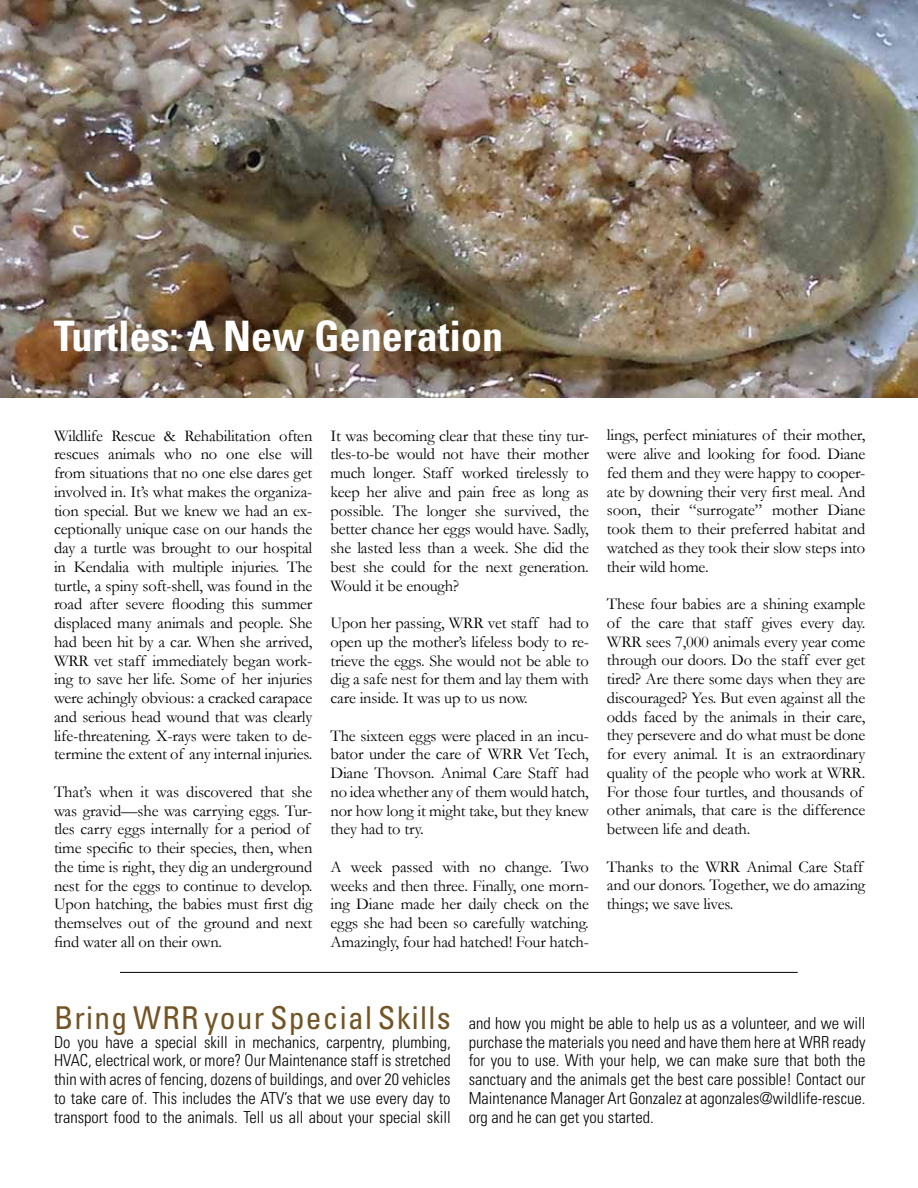
<style>
.page{position:relative;width:918px;height:1188px;background:#fff}
.page>*{position:absolute;margin:0;border:0;box-sizing:border-box;transform-origin:0 0}
.t1{font:700 condensed 42px "Univers LT Std";color:#fff}
.t2{font:condensed 31.5px "Univers LT Std";letter-spacing:.04em;color:#735424}
.t3{font:16.5px/18.8px "Garamond";letter-spacing:-.01em;color:#000;text-align:justify}
.t4{font:300 condensed 16.5px/18.8px "Univers LT Std";color:#000;text-align:justify}
</style>
<div class="page">
<img style="left:0;top:0;width:918px;height:397px">
<hr style="left:120px;top:972px;width:678px;height:1px;background:#000">
<h1 class="t1" style="left:54px;top:310px;width:451px">Turtles: A New Generation</h1>
<p class="t3" style="left:54px;top:426px;width:260px">Wildlife Rescue &amp; Rehabilitation often rescues animals who no one else will from situations that no one else dares get involved in. It’s what makes the organiza&shy;tion special. But we knew we had an ex&shy;ceptionally unique case on our hands the day a turtle was brought to our hospital in Kendalia with multiple injuries. The turtle, a spiny soft-shell, was found in the road after severe flooding this summer displaced many animals and people. She had been hit by a car. When she arrived, WRR vet staff immediately began work&shy;ing to save her life. Some of her injuries were achingly obvious: a cracked carapace and serious head wound that was clearly life-threatening. X-rays were taken to de&shy;termine the extent of any internal injuries.</p>
<p class="t3" style="left:54px;top:782px;width:260px;text-align:left">That’s when it was discovered that she was gravid—she was carrying eggs. Tur&shy;tles carry eggs internally for a period of time specific to their species, then, when the time is right, they dig an underground nest for the eggs to continue to develop.<br>Upon hatching, the babies must first dig themselves out of the ground and next find water all on their own.</p>
<p class="t3" style="left:330px;top:426px;width:260px">It was becoming clear that these tiny tur&shy;tles-to-be would not have their mother much longer. Staff worked tirelessly to keep her alive and pain free as long as possible. The longer she survived, the better chance her eggs would have. Sadly, she lasted less than a week. She did the best she could for the next generation.<br>Would it be enough?</p>
<p class="t3" style="left:330px;top:613px;width:260px">Upon her passing, WRR vet staff had to open up the mother’s lifeless body to re&shy;trieve the eggs. She would not be able to dig a safe nest for them and lay them with care inside. It was up to us now.</p>
<p class="t3" style="left:330px;top:726px;width:260px">The sixteen eggs were placed in an incu&shy;bator under the care of WRR Vet Tech, Diane Thovson. Animal Care Staff had no idea whether any of them would hatch, nor how long it might take, but they knew they had to try.</p>
<p class="t3" style="left:330px;top:857px;width:260px">A week passed with no change. Two weeks and then three. Finally, one morn&shy;ing Diane made her daily check on the eggs she had been so carefully watching.<br>Amazingly, four had hatched! Four hatch-</p>
<p class="t3" style="left:607px;top:426px;width:260px">lings, perfect miniatures of their mother, were alive and looking for food. Diane fed them and they were happy to cooper&shy;ate by downing their very first meal. And soon, their “surrogate” mother Diane took them to their preferred habitat and watched as they took their slow steps into their wild home.</p>
<p class="t3" style="left:607px;top:594px;width:260px;text-align:left">These four babies are a shining example of the care that staff gives every day.<br>WRR sees 7,000 animals every year come through our doors. Do the staff ever get tired? Are there some days when they are discouraged? Yes. But even against all the odds faced by the animals in their care, they persevere and do what must be done for every animal. It is an extraordinary quality of the people who work at WRR.<br>For those four turtles, and thousands of other animals, that care is the difference between life and death.</p>
<p class="t3" style="left:607px;top:857px;width:260px;text-align:left">Thanks to the WRR Animal Care Staff and our donors. Together, we do amazing things; we save lives.</p>
<h2 class="t2" style="left:54px;top:998px;width:398px">Bring WRR your Special Skills</h2>
<p class="t4" style="left:54px;top:1033px;width:398px">Do you have a special skill in mechanics, carpentry, plumbing, HVAC, electrical work, or more? Our Maintenance staff is stretched thin with acres of fencing, dozens of buildings, and over 20 vehicles to take care of. This includes the ATV’s that we use every day to transport food to the animals. Tell us all about your special skill</p>
<p class="t4" style="left:469px;top:1014px;width:398px">and how you might be able to help us as a volunteer, and we will purchase the materials you need and have them here at WRR ready for you to use. With your help, we can make sure that both the sanctuary and the animals get the best care possible! Contact our Maintenance Manager Art Gonzalez at agonzales@wildlife-rescue. org and he can get you started.</p>
</div>
